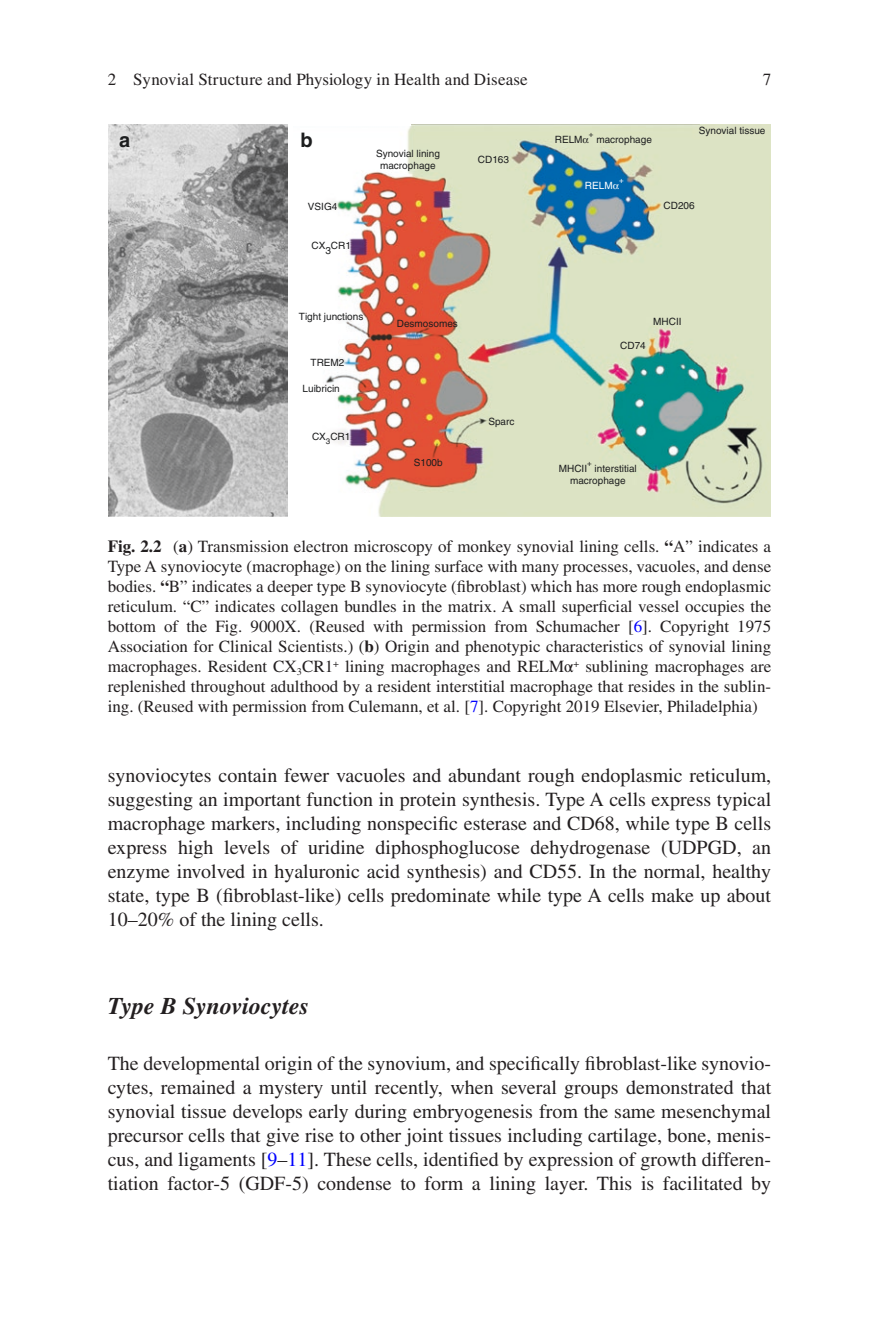
<style>
.page{position:relative;width:879px;height:1333px;background:#fff}
.page>*{position:absolute;margin:0;border:0;box-sizing:border-box;transform-origin:0 0}
.t1{font:italic 700 24px "Times LT Std";color:#231f20}
.t2{font:20px/24px "Times LT Std";color:#231f20;text-align:justify}
.t3{font:20px "Helvetica Bold 2";color:#1d1e1f}
.t4{font:17px/20px "Times LT Std";color:#231f20;text-align:justify}
.t5{font:10px/12px "Helvetica 2";color:#1d1e1f;text-align:center}
.t6{font:10px "Helvetica 2";color:#fff}
.t7{font:8px "Helvetica 2";color:#1d1e1f}
.t8{font:8px "Helvetica 2";color:#fff}
.s1{font-weight:700}
.s2{color:#00f}
.s3{font-family:"STIX General"}
</style>
<div class="page">
<img style="left:108px;top:124px;width:179px;height:392px">
<img style="left:326px;top:124px;width:444px;height:392px">
<hr style="left:293px;top:124px;width:118px;height:2px;background:#fff">
<svg style="left:583px;top:138px;width:6px;height:6px"></svg>
<svg style="left:613px;top:184px;width:6px;height:5px"></svg>
<p class="t4" style="left:108px;top:69px;width:422px">2 Synovial Structure and Physiology in Health and Disease</p>
<p class="t3" style="left:119px;top:127px;width:13px">a</p>
<p class="t3" style="left:300px;top:127px;width:14px">b</p>
<p class="t5" style="left:308px;top:200px;width:31px">VSIG4</p>
<p class="t5" style="left:311px;top:240px;width:41px">CX3CR1</p>
<p class="t5" style="left:376px;top:148px;width:65px">Synovial lining macrophage</p>
<p class="t5" style="left:478px;top:153px;width:33px">CD163</p>
<p class="t5" style="left:299px;top:311px;width:66px">Tight junctions</p>
<p class="t5" style="left:311px;top:356px;width:35px">TREM2</p>
<p class="t5" style="left:303px;top:382px;width:39px">Luibricin</p>
<p class="t5" style="left:312px;top:430px;width:40px">CX<sub>3</sub>CR1</p>
<p class="t5" style="left:397px;top:317px;width:63px">Desmosomes</p>
<p class="t5" style="left:414px;top:456px;width:30px">S100b</p>
<p class="t5" style="left:488px;top:415px;width:28px">Sparc</p>
<p class="t4" style="left:763px;top:69px;width:10px">7</p>
<p class="t7" style="left:589px;top:130px;width:6px">+</p>
<p class="t5" style="left:555px;top:134px;width:29px">RELM</p>
<p class="t5" style="left:596px;top:134px;width:57px">macrophage</p>
<p class="t5" style="left:699px;top:124px;width:68px">Synovial tissue</p>
<p class="t8" style="left:619px;top:175px;width:6px">+</p>
<p class="t6" style="left:585px;top:179px;width:29px">RELM</p>
<p class="t5" style="left:663px;top:199px;width:33px">CD206</p>
<p class="t5" style="left:620px;top:339px;width:27px">CD74</p>
<p class="t5" style="left:653px;top:316px;width:30px">MHCII</p>
<p class="t7" style="left:587px;top:458px;width:6px">+</p>
<p class="t5" style="left:570px;top:462px;width:68px;text-align:left;text-indent:25px">interstitial macrophage</p>
<p class="t5" style="left:559px;top:462px;width:30px">MHCII</p>
<p class="t4" style="left:108px;top:536px;width:665px"><span class="s1">Fig. 2.2</span> (<span class="s1">a</span>) Transmission electron microscopy of monkey synovial lining cells. <span class="s1">“</span>A” indicates a Type A synoviocyte (macrophage) on the lining surface with many processes, vacuoles, and dense bodies. <span class="s1">“</span>B” indicates a deeper type B synoviocyte (fibroblast) which has more rough endoplasmic reticulum. “C” indicates collagen bundles in the matrix. A small superficial vessel occupies the bottom of the Fig. 9000X. (Reused with permission from Schumacher [<span class="s2">6</span>]. Copyright 1975<br>Association for Clinical Scientists.) (<span class="s1">b</span>) Origin and phenotypic characteristics of synovial lining macrophages. Resident CX<sub>3</sub>CR1<sup>+</sup> lining macrophages and RELM<span class="s3">α</span><sup>+</sup> sublining macrophages are replenished throughout adulthood by a resident interstitial macrophage that resides in the sublin&shy;ing. (Reused with permission from Culemann, et al. [<span class="s2">7</span>]. Copyright 2019 Elsevier, Philadelphia)</p>
<p class="t2" style="left:108px;top:763px;width:665px">synoviocytes contain fewer vacuoles and abundant rough endoplasmic reticulum, suggesting an important function in protein synthesis. Type A cells express typical macrophage markers, including nonspecific esterase and CD68, while type B cells express high levels of uridine diphosphoglucose dehydrogenase (UDPGD, an enzyme involved in hyaluronic acid synthesis) and CD55. In the normal, healthy state, type B (fibroblast-like) cells predominate while type A cells make up about 10–20% of the lining cells.</p>
<p class="t1" style="left:108px;top:992px;width:203px">Type B Synoviocytes</p>
<p class="t2" style="left:108px;top:1051px;width:665px">The developmental origin of the synovium, and specifically fibroblast-like synovio&shy;cytes, remained a mystery until recently, when several groups demonstrated that synovial tissue develops early during embryogenesis from the same mesenchymal precursor cells that give rise to other joint tissues including cartilage, bone, menis&shy;cus, and ligaments [<span class="s2">9</span>–<span class="s2">11</span>]. These cells, identified by expression of growth differen&shy;tiation factor-5 (GDF-5) condense to form a lining layer. This is facilitated by</p>
</div>
